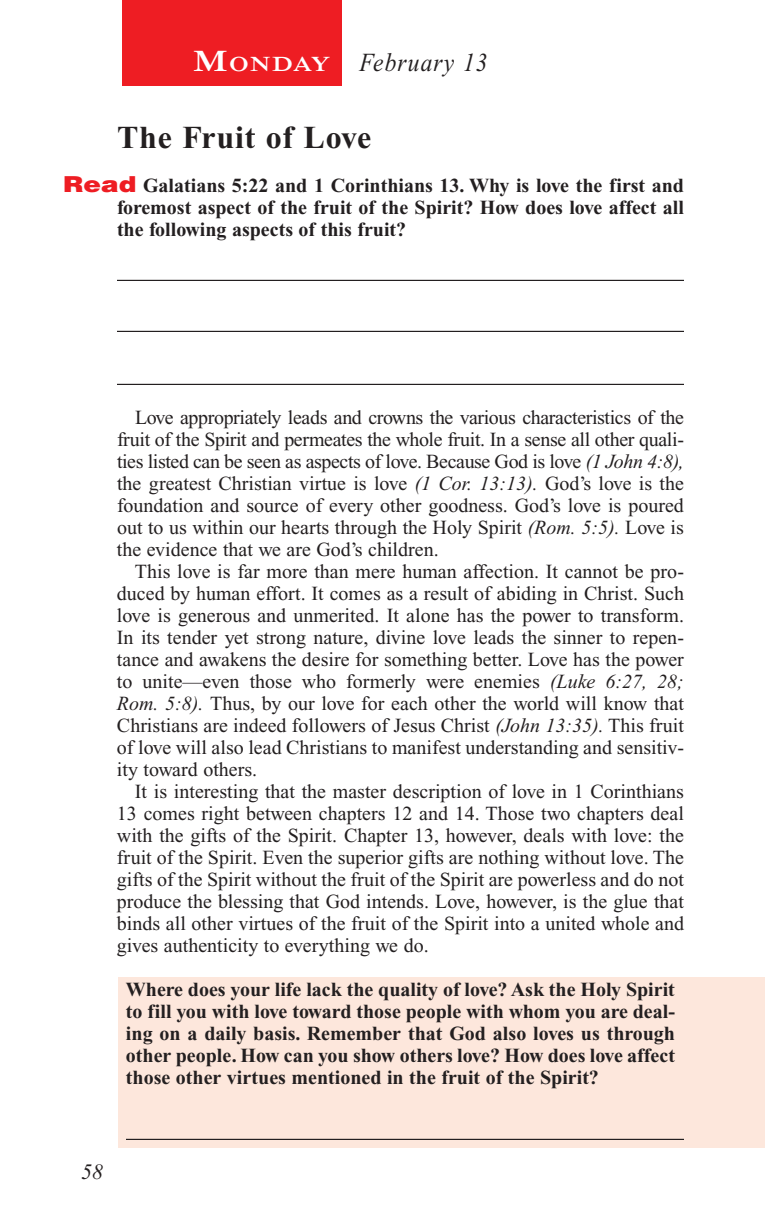
<style>
.page{position:relative;width:783px;height:1224px;background:#fff}
.page>*{position:absolute;margin:0;border:0;box-sizing:border-box;transform-origin:0 0}
.Head{font:700 32px "Times New Roman PS Std";letter-spacing:.025em;color:#231f20}
.Lesson_Dates{font:italic 26px "Times New Roman PS Std";letter-spacing:.05em;color:#231f20;scale:.9 1}
.t1{font:italic 22px "Times New Roman PS Std";color:#231f20}
.Daily_Header{font:600 21px "Times NRMT Std";letter-spacing:.045em;color:#fff;scale:1.1 1}
.Body{font:20px/22px "Times New Roman PS Std";color:#231f20;text-align:justify}
.x-screened_box-text{font:700 20px/22px "Times New Roman PS Std";color:#231f20;text-align:justify}
.Question_NO_SB{font:700 20px/22px "Times New Roman PS Std";color:#231f20;text-align:justify}
.s1{font-size:30px}
.s2{font-family:"Helvetica LT Std";font-weight:900;font-size:22px;color:#ee1d23}
.s3{font-style:italic}
</style>
<div class="page">
<div style="left:122px;top:0;width:220px;height:86px;background:#ee1d23"></div>
<div style="left:119px;top:978px;width:646px;height:170px;background:#fde7dc"></div>
<hr style="left:117px;top:280px;width:567px;height:1px;background:#231f20">
<hr style="left:117px;top:331px;width:567px;height:1px;background:#231f20">
<hr style="left:117px;top:384px;width:567px;height:1px;background:#231f20">
<hr style="left:126px;top:1139px;width:558px;height:1px;background:#231f20">
<p class="Daily_Header" style="left:193px;top:52px;width:127px"><span class="s1">M</span>ONDAY</p>
<p class="Lesson_Dates" style="left:360px;top:48px;width:144px">February 13</p>
<p class="Head" style="left:117px;top:120px;width:256px">The Fruit of Love</p>
<p class="Question_NO_SB" style="left:117px;top:175px;width:569px;text-indent:-54px"><span class="s2">Read</span> Galatians 5:22 and 1 Corinthians 13. Why is love the first and foremost aspect of the fruit of the Spirit? How does love affect all the following aspects of this fruit?</p>
<p class="Body" style="left:117px;top:407px;width:569px;text-indent:18px">Love appropriately leads and crowns the various characteristics of the fruit of the Spirit and permeates the whole fruit. In a sense all other quali&shy;ties listed can be seen as aspects of love. Because God is love <span class="s3">(1 John 4:8), </span>the greatest Christian virtue is love <span class="s3">(1 Cor. 13:13).</span> God’s love is the foundation and source of every other goodness. God’s love is poured out to us within our hearts through the Holy Spirit <span class="s3">(Rom. 5:5).</span> Love is the evidence that we are God’s children.</p>
<p class="Body" style="left:117px;top:561px;width:569px;text-indent:18px">This love is far more than mere human affection. It cannot be pro&shy;duced by human effort. It comes as a result of abiding in Christ. Such love is generous and unmerited. It alone has the power to transform.<br>In its tender yet strong nature, divine love leads the sinner to repen&shy;tance and awakens the desire for something better. Love has the power to unite—even those who formerly were enemies <span class="s3">(Luke 6:27, 28; Rom. 5:8).</span> Thus, by our love for each other the world will know that Christians are indeed followers of Jesus Christ <span class="s3">(John 13:35).</span> This fruit of love will also lead Christians to manifest understanding and sensitiv&shy;ity toward others.</p>
<p class="Body" style="left:117px;top:781px;width:569px;text-indent:18px">It is interesting that the master description of love in 1 Corinthians 13 comes right between chapters 12 and 14. Those two chapters deal with the gifts of the Spirit. Chapter 13, however, deals with love: the fruit of the Spirit. Even the superior gifts are nothing without love. The gifts of the Spirit without the fruit of the Spirit are powerless and do not produce the blessing that God intends. Love, however, is the glue that binds all other virtues of the fruit of the Spirit into a united whole and gives authenticity to everything we do.</p>
<p class="x-screened_box-text" style="left:126px;top:979px;width:551px">Where does your life lack the quality of love? Ask the Holy Spirit to fill you with love toward those people with whom you are deal&shy;ing on a daily basis. Remember that God also loves us through other people. How can you show others love? How does love affect those other virtues mentioned in the fruit of the Spirit?</p>
<p class="t1" style="left:81px;top:1160px;width:23px">58</p>
</div>
